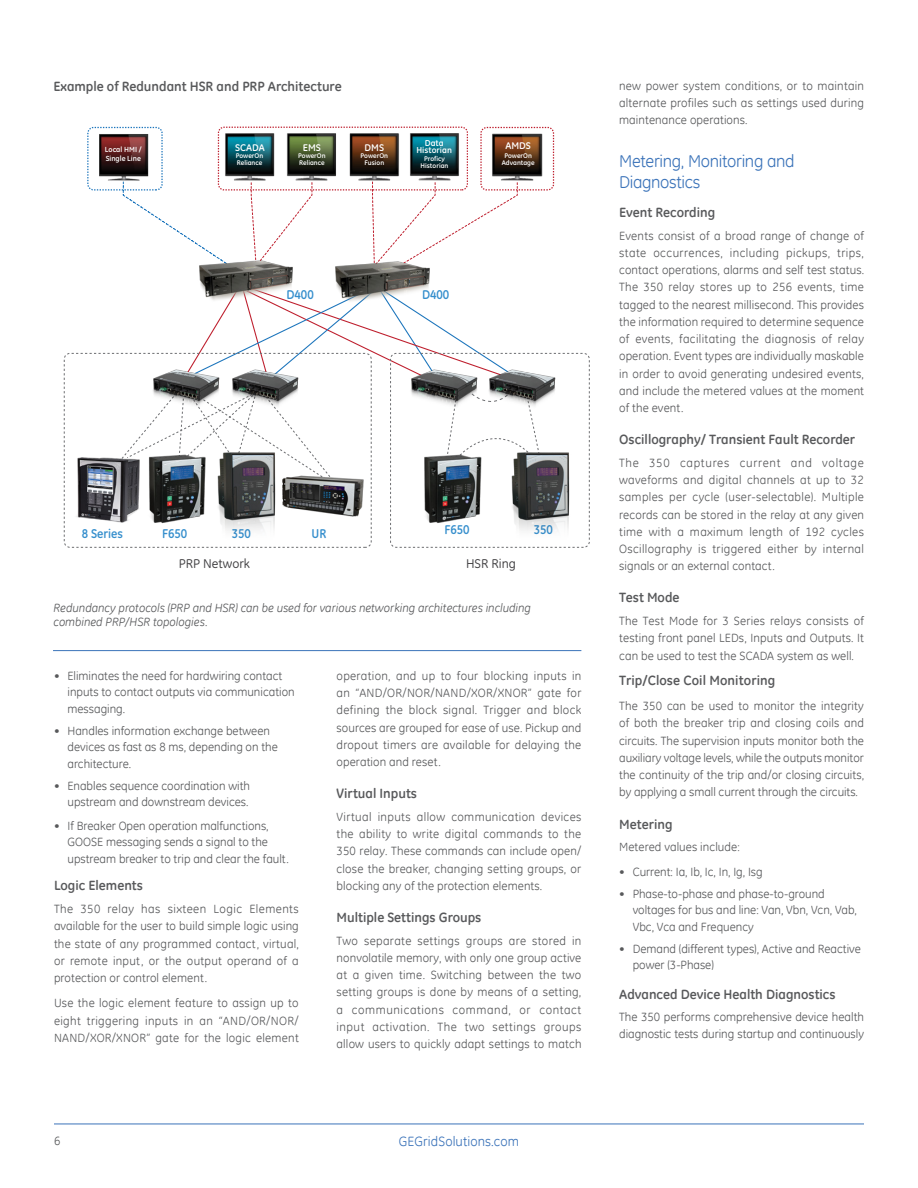
<style>
.page{position:relative;width:918px;height:1188px;background:#fff}
.page>*{position:absolute;margin:0;border:0;box-sizing:border-box;transform-origin:0 0}
.t1{font:17.25px/20.7px "GE Inspira";letter-spacing:-.02em;color:#3b73b9}
.t2{font:700 13.5px "GE Inspira";color:#58595b}
.t3{font:13.5px "GE Inspira";letter-spacing:.005em;color:#3b73b9}
.t4{font:700 13.05px "GE Inspira";color:#368fcd;scale:.93 1}
.t5{font:13.05px "GE Inspira";color:#414042}
.t6{font:12px/17.2px "GE Inspira";color:#58595b;text-align:justify}
.t7{font:italic 12px/13.5px "GE Inspira";color:#58595b}
.t8{font:700 9.9px "GE Inspira";color:#fff}
.t9{font:700 8.7px/7.5px "GE Inspira";color:#fff;text-align:center}
.t10{font:700 7.5px/9px "GE Inspira";color:#fff}
.t11{font:700 6.9px/6.9px "GE Inspira";color:#fff;text-align:center}
</style>
<div class="page">
<hr style="left:54px;top:1124px;width:810px;height:1px;background:#3b73b9">
<hr style="left:53px;top:650px;width:528px;height:1px;background:#3b73b9">
<svg style="left:250px;top:182px;width:63px;height:76px"></svg>
<svg style="left:161px;top:181px;width:77px;height:77px"></svg>
<img style="left:225px;top:133px;width:234px;height:47px">
<img style="left:100px;top:126px;width:61px;height:95px">
<img style="left:483px;top:126px;width:68px;height:63px">
<div style="left:480px;top:127px;width:74px;height:64px;border:1px dashed #be1e2d;border-radius:6px"></div>
<div style="left:218px;top:127px;width:250px;height:63px;border:1px dashed #be1e2d;border-radius:6px"></div>
<div style="left:87px;top:127px;width:76px;height:64px;border:1px dashed #1c75bc;border-radius:6px"></div>
<svg style="left:372px;top:181px;width:146px;height:78px"></svg>
<img style="left:199px;top:258px;width:94px;height:28px">
<img style="left:335px;top:259px;width:95px;height:27px">
<img style="left:161px;top:481px;width:44px;height:42px">
<img style="left:424px;top:481px;width:57px;height:42px">
<img style="left:217px;top:481px;width:52px;height:50px">
<img style="left:511px;top:452px;width:59px;height:79px">
<img style="left:63px;top:449px;width:98px;height:78px">
<img style="left:269px;top:481px;width:95px;height:47px">
<div style="left:64px;top:353px;width:308px;height:195px;border:1px dashed #6d6e71;border-radius:6px"></div>
<div style="left:390px;top:353px;width:200px;height:195px;border:1px dashed #6d6e71;border-radius:6px"></div>
<svg style="left:118px;top:286px;width:424px;height:195px"></svg>
<img style="left:406px;top:360px;width:150px;height:72px">
<p class="t2" style="left:54px;top:78px;width:290px">Example of Redundant HSR and PRP Architecture</p>
<p class="t9" style="left:416px;top:139px;width:37px">Data<br>Historian</p>
<p class="t8" style="left:303px;top:141px;width:19px">EMS</p>
<p class="t8" style="left:365px;top:141px;width:21px">DMS</p>
<p class="t8" style="left:506px;top:140px;width:27px">AMDS</p>
<p class="t10" style="left:105px;top:145px;width:38px">Local HMI /<br>Single Line</p>
<p class="t8" style="left:235px;top:141px;width:31px">SCADA</p>
<p class="t11" style="left:236px;top:152px;width:29px;text-align:left">PowerOn<br>Reliance</p>
<p class="t11" style="left:298px;top:152px;width:29px;text-align:left">PowerOn<br>Reliance</p>
<p class="t11" style="left:361px;top:152px;width:29px">PowerOn<br>Fusion</p>
<p class="t11" style="left:502px;top:152px;width:34px">PowerOn<br>Advantage</p>
<p class="t11" style="left:421px;top:155px;width:29px">Proficy<br>Historian</p>
<p class="t4" style="left:286px;top:286px;width:31px">D400</p>
<p class="t4" style="left:422px;top:286px;width:31px">D400</p>
<p class="t4" style="left:82px;top:525px;width:46px">8 Series</p>
<p class="t4" style="left:162px;top:525px;width:29px">F650</p>
<p class="t4" style="left:232px;top:525px;width:22px">350</p>
<p class="t4" style="left:312px;top:525px;width:17px">UR</p>
<p class="t4" style="left:444px;top:521px;width:29px">F650</p>
<p class="t4" style="left:534px;top:521px;width:22px">350</p>
<p class="t5" style="left:179px;top:556px;width:73px">PRP Network</p>
<p class="t5" style="left:466px;top:556px;width:51px">HSR Ring</p>
<p class="t7" style="left:54px;top:601px;width:479px">Redundancy protocols (PRP and HSR) can be used for various networking architectures including combined PRP/HSR topologies.</p>
<p class="t6" style="left:68px;top:667px;width:229px;line-height:16.5px;text-align:left;text-indent:-14px">• Eliminates the need for hardwiring contact inputs to contact outputs via communication messaging.</p>
<p class="t6" style="left:68px;top:722px;width:212px;line-height:16.5px;text-align:left;text-indent:-14px">• Handles information exchange between devices as fast as 8 ms, depending on the architecture.</p>
<p class="t6" style="left:54px;top:777px;width:198px;line-height:16.5px;text-align:right">• Enables sequence coordination with upstream and downstream devices.</p>
<p class="t6" style="left:68px;top:817px;width:223px;line-height:16.5px;text-align:left;text-indent:-14px">• If Breaker Open operation malfunctions,<br>GOOSE messaging sends a signal to the upstream breaker to trip and clear the fault.</p>
<p class="t2" style="left:54px;top:877px;width:91px">Logic Elements</p>
<p class="t6" style="left:54px;top:900px;width:246px">The 350 relay has sixteen Logic Elements available for the user to build simple logic using the state of any programmed contact, virtual, or remote input, or the output operand of a protection or control element.</p>
<p class="t6" style="left:54px;top:994px;width:246px">Use the logic element feature to assign up to eight triggering inputs in an “AND/OR/NOR/ NAND/XOR/XNOR” gate for the logic element</p>
<p class="t6" style="left:337px;top:667px;width:246px">operation, and up to four blocking inputs in an “AND/OR/NOR/NAND/XOR/XNOR” gate for defining the block signal. Trigger and block sources are grouped for ease of use. Pickup and dropout timers are available for delaying the operation and reset.</p>
<p class="t2" style="left:337px;top:785px;width:82px">Virtual Inputs</p>
<p class="t6" style="left:337px;top:808px;width:246px">Virtual inputs allow communication devices the ability to write digital commands to the 350 relay. These commands can include open/ close the breaker, changing setting groups, or blocking any of the protection elements.</p>
<p class="t2" style="left:337px;top:909px;width:146px">Multiple Settings Groups</p>
<p class="t6" style="left:337px;top:932px;width:246px">Two separate settings groups are stored in nonvolatile memory, with only one group active at a given time. Switching between the two setting groups is done by means of a setting, a communications command, or contact input activation. The two settings groups allow users to quickly adapt settings to match</p>
<p class="t6" style="left:54px;top:1131px;width:8px">6</p>
<p class="t3" style="left:399px;top:1132px;width:122px">GEGridSolutions.com</p>
<p class="t6" style="left:619px;top:77px;width:246px">new power system conditions, or to maintain alternate profiles such as settings used during maintenance operations.</p>
<h1 class="t1" style="left:619px;top:150px;width:177px">Metering, Monitoring and<br>Diagnostics</h1>
<p class="t2" style="left:619px;top:204px;width:98px">Event Recording</p>
<p class="t6" style="left:619px;top:227px;width:246px">Events consist of a broad range of change of state occurrences, including pickups, trips, contact operations, alarms and self test status.<br>The 350 relay stores up to 256 events, time tagged to the nearest millisecond. This provides the information required to determine sequence of events, facilitating the diagnosis of relay operation. Event types are individually maskable in order to avoid generating undesired events, and include the metered values at the moment of the event.</p>
<p class="t2" style="left:619px;top:431px;width:237px">Oscillography/ Transient Fault Recorder</p>
<p class="t6" style="left:619px;top:454px;width:246px">The 350 captures current and voltage waveforms and digital channels at up to 32 samples per cycle (user-selectable). Multiple records can be stored in the relay at any given time with a maximum length of 192 cycles Oscillography is triggered either by internal signals or an external contact.</p>
<p class="t2" style="left:619px;top:589px;width:62px">Test Mode</p>
<p class="t6" style="left:619px;top:612px;width:246px">The Test Mode for 3 Series relays consists of testing front panel LEDs, Inputs and Outputs. It can be used to test the SCADA system as well.</p>
<p class="t2" style="left:619px;top:672px;width:158px">Trip/Close Coil Monitoring</p>
<p class="t6" style="left:619px;top:697px;width:246px">The 350 can be used to monitor the integrity of both the breaker trip and closing coils and circuits. The supervision inputs monitor both the auxiliary voltage levels, while the outputs monitor the continuity of the trip and/or closing circuits, by applying a small current through the circuits.</p>
<p class="t2" style="left:619px;top:815px;width:55px">Metering</p>
<p class="t6" style="left:619px;top:838px;width:122px">Metered values include:</p>
<p class="t6" style="left:619px;top:863px;width:145px">• Current: Ia, Ib, Ic, In, Ig, Isg</p>
<p class="t6" style="left:633px;top:885px;width:226px;line-height:16.5px;text-align:left;text-indent:-14px">• Phase-to-phase and phase-to-ground voltages for bus and line: Van, Vbn, Vcn, Vab,<br>Vbc, Vca and Frequency</p>
<p class="t6" style="left:633px;top:940px;width:230px;line-height:16.5px;text-indent:-14px">• Demand (different types), Active and Reactive power (3-Phase)</p>
<p class="t2" style="left:619px;top:985px;width:218px">Advanced Device Health Diagnostics</p>
<p class="t6" style="left:619px;top:1008px;width:246px">The 350 performs comprehensive device health diagnostic tests during startup and continuously</p>
</div>
